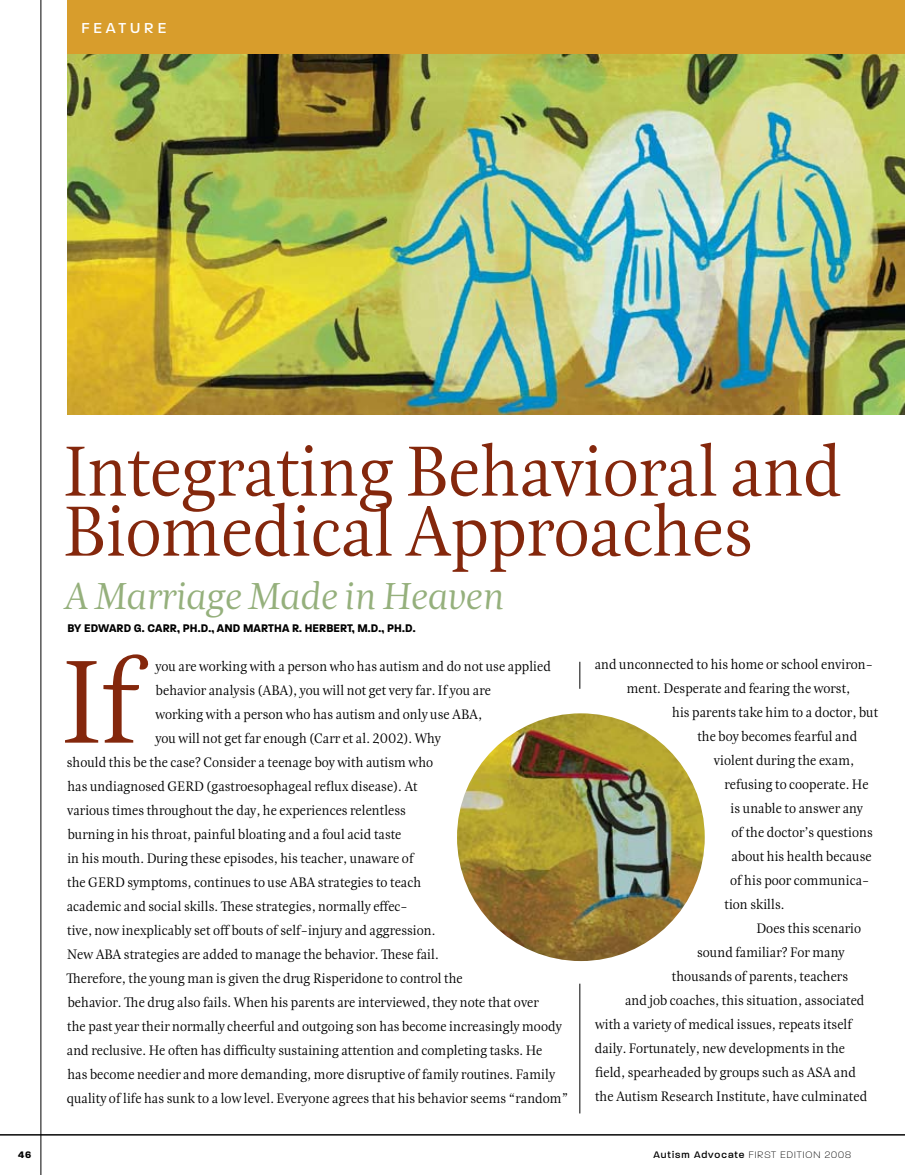
<style>
.page{position:relative;width:905px;height:1175px;background:#fff}
.page>*{position:absolute;margin:0;border:0;box-sizing:border-box;transform-origin:0 0}
.t1{font:122.55px "Esta Pro";color:#84270c;scale:.95 1}
.t2{font:73.5px/60px "Esta Pro";letter-spacing:-.01em;color:#84270c;scale:.95 1}
.t3{font:italic 39px "Esta Pro";letter-spacing:-.01em;color:#95b07c;scale:.95 1}
.t4{font:500 19.5px "Paralucent";color:#fff}
.t5{font:700 15px "Paralucent";letter-spacing:.01em;color:#000;scale:.95 1}
.t6{font:14.25px/24px "Esta Pro";color:#000;scale:.95 1}
.t7{font:200 12.75px "Paralucent";letter-spacing:.08em;color:#000}
.t8{font:700 12.75px "Paralucent";color:#000}
.s1{font-weight:500}
</style>
<div class="page">
<img style="left:68px;top:54px;width:836px;height:361px">
<div style="left:68px;top:0;width:836px;height:54px;background:#d89d2c"></div>
<svg style="left:579px;top:662px;width:1px;height:26px"></svg>
<hr style="left:579px;top:983px;width:1px;height:130px;background:#000">
<img style="left:457px;top:713px;width:247px;height:248px;border-radius:124px">
<hr style="left:0;top:1134px;width:904px;height:1px;background:#000">
<hr style="left:40px;top:0;width:1px;height:1174px;background:#000">
<h3 class="t4" style="left:81px;top:17px;width:38px">featur</h3>
<h3 class="t4" style="left:158px;top:17px;width:10px">e</h3>
<h2 class="t2" style="left:63px;top:444px;width:821px">Integrating Behavioral and<br>Biomedical Approaches</h2>
<h3 class="t3" style="left:63px;top:570px;width:465px">A Marriage Made in Heaven</h3>
<p class="t5" style="left:67px;top:619px;width:368px">By EDward G. Carr, Ph.D., and Martha R. Herbert, M.d., Ph.D.</p>
<h1 class="t1" style="left:61px;top:622px;width:85px">If</h1>
<p class="t6" style="left:155px;top:654px;width:417px">you are working with a person who has autism and do not use applied</p>
<p class="t6" style="left:627px;top:653px;width:260px;text-indent:-32px">and unconnected to his home or school environ&shy;ment. Desperate and fearing the worst,</p>
<p class="t6" style="left:672px;top:701px;width:218px">his parents take him to a doctor, but</p>
<p class="t6" style="left:697px;top:725px;width:170px">the boy becomes fearful and</p>
<p class="t6" style="left:713px;top:749px;width:149px">violent during the exam,</p>
<p class="t6" style="left:724px;top:773px;width:153px">refusing to cooperate. He</p>
<p class="t6" style="left:730px;top:797px;width:141px">is unable to answer any</p>
<p class="t6" style="left:731px;top:821px;width:150px">of the doctor’s questions</p>
<p class="t6" style="left:731px;top:845px;width:149px">about his health because</p>
<p class="t6" style="left:730px;top:869px;width:148px">of his poor communica-</p>
<p class="t6" style="left:724px;top:893px;width:65px">tion skills.</p>
<p class="t6" style="left:756px;top:917px;width:112px">Does this scenario</p>
<p class="t6" style="left:697px;top:941px;width:156px">sound familiar? For many</p>
<p class="t6" style="left:672px;top:965px;width:187px">thousands of parents, teachers</p>
<p class="t6" style="left:625px;top:989px;width:253px">and job coaches, this situation, associated</p>
<p class="t6" style="left:595px;top:1013px;width:272px">with a variety of medical issues, repeats itself</p>
<p class="t6" style="left:594px;top:1037px;width:265px">daily. Fortunately, new developments in the</p>
<p class="t6" style="left:595px;top:1061px;width:276px">field, spearheaded by groups such as ASA and</p>
<p class="t6" style="left:595px;top:1085px;width:288px">the Autism Research Institute, have culminated</p>
<p class="t6" style="left:156px;top:678px;width:354px">behavior analysis (ABA), you will not get very far. If you are</p>
<p class="t6" style="left:155px;top:702px;width:345px">working with a person who has autism and only use ABA,</p>
<p class="t6" style="left:156px;top:726px;width:302px">you will not get far enough (Carr et al. 2002). Why</p>
<p class="t6" style="left:67px;top:750px;width:387px">should this be the case? Consider a teenage boy with autism who</p>
<p class="t6" style="left:67px;top:774px;width:116px">has undiagnosed GER</p>
<p class="t6" style="left:67px;top:774px;width:370px;text-indent:127px">D (gastroesophageal reflux disease). At various times throughout the day, he experiences relentless burning in his throat, painful bloating and a foul acid taste<br>in his mouth. During these episodes, his teacher, unaware of the GER</p>
<p class="t6" style="left:66px;top:870px;width:529px;text-indent:49px">D symptoms, continues to use ABA strategies to teach<br>academic and social skills. These strategies, normally effec-<br>tive, now inexplicably set off bouts of self-injury and aggression.<br>New ABA strategies are added to manage the behavior. These fail.<br>Therefore, the young man is given the drug Risperidone to control the<br>behavior. The drug also fails. When his parents are interviewed, they note that over<br>the past year their normally cheerful and outgoing son has become increasingly moody and reclusive. He often has difficulty sustaining attention and completing tasks. He<br>has become needier and more demanding, more disruptive of family routines. Family quality of life has sunk to a low level. Everyone agrees that his behavior seems “random”</p>
<p class="t8" style="left:18px;top:1147px;width:15px">46</p>
<p class="t7" style="left:653px;top:1147px;width:199px"><span class="s1">Autism Advocate</span> FIRST EDITION 2008</p>
</div>
